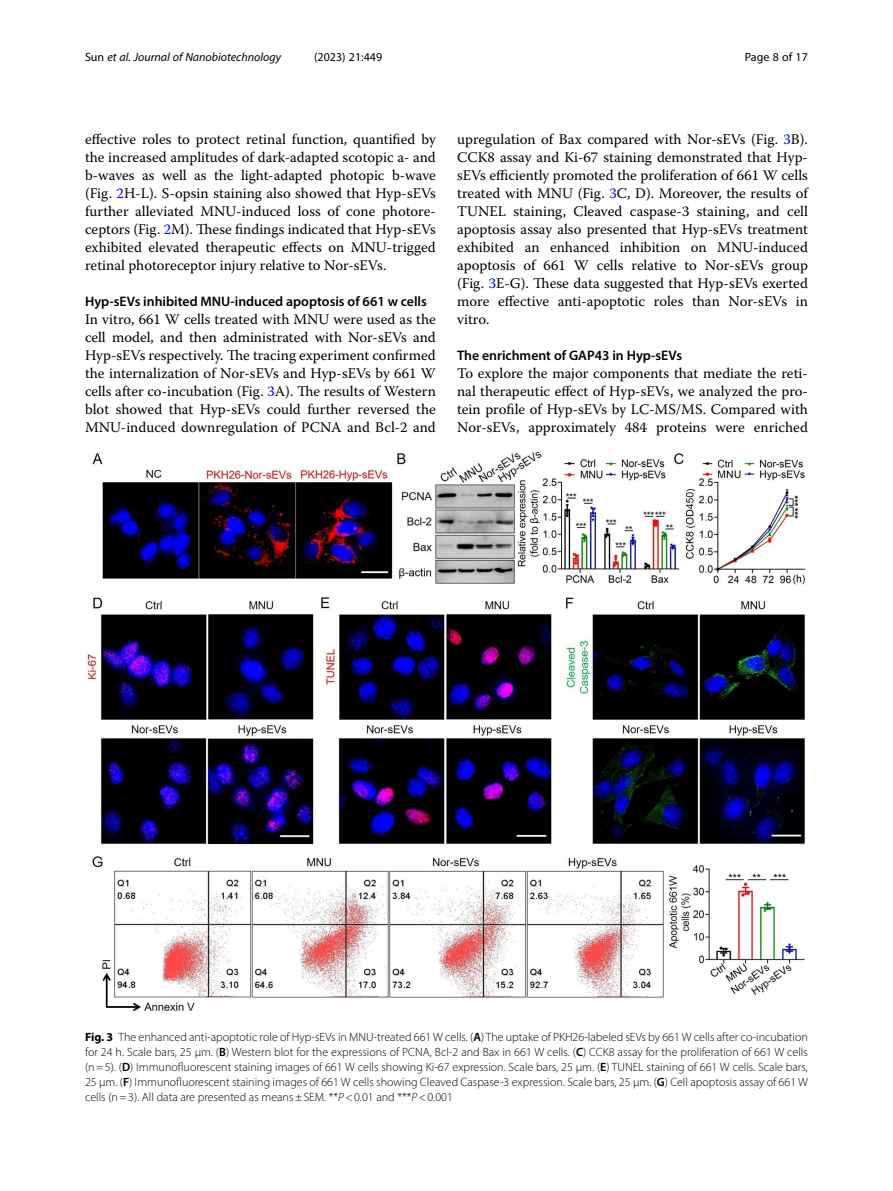
<style>
.page{position:relative;width:893px;height:1191px;background:#fff}
.page>*{position:absolute;margin:0;border:0;box-sizing:border-box;transform-origin:0 0}
.Body_Text{font:14.7px/18px "Warnock Pro";color:#000;text-align:justify}
.Head_2{font:600 13.8px "Myriad Pro";color:#000}
.Figure_Caption{font:300 12px/15px "Myriad Pro";color:#000;text-align:justify}
.t1{font:italic 12px "Myriad Pro";color:#000}
.t2{font:12px "Myriad Pro";color:#000}
.s1{font-style:normal}
.s2{color:#00f}
.s3{font-weight:700}
.s4{font-weight:600}
.s5{font-style:italic}
</style>
<div class="page">
<img style="left:85px;top:451px;width:721px;height:561px">
<p class="t1" style="left:85px;top:50px;width:198px"><span class="s1">Sun</span> et al. Journal of Nanobiotechnology</p>
<p class="t2" style="left:314px;top:50px;width:70px">(2023) 21:449</p>
<p class="t2" style="left:745px;top:50px;width:65px">Page 8 of 17</p>
<p class="Body_Text" style="left:85px;top:130px;width:352px">effective roles to protect retinal function, quantified by the increased amplitudes of dark-adapted scotopic a- and b-waves as well as the light-adapted photopic b-wave (Fig. <span class="s2">2</span>H-L). S-opsin staining also showed that Hyp-sEVs further alleviated MNU-induced loss of cone photore&shy;ceptors (Fig. <span class="s2">2</span>M). These findings indicated that Hyp-sEVs exhibited elevated therapeutic effects on MNU-trigged retinal photoreceptor injury relative to Nor-sEVs.</p>
<p class="Head_2" style="left:85px;top:293px;width:343px">Hyp-sEVs inhibited MNU-induced apoptosis of 661 w cells</p>
<p class="Body_Text" style="left:85px;top:310px;width:352px">In vitro, 661 W cells treated with MNU were used as the cell model, and then administrated with Nor-sEVs and Hyp-sEVs respectively. The tracing experiment confirmed the internalization of Nor-sEVs and Hyp-sEVs by 661 W cells after co-incubation (Fig. <span class="s2">3</span>A). The results of Western blot showed that Hyp-sEVs could further reversed the MNU-induced downregulation of PCNA and Bcl-2 and</p>
<p class="Body_Text" style="left:457px;top:130px;width:352px">upregulation of Bax compared with Nor-sEVs (Fig. <span class="s2">3</span>B).<br>CCK8 assay and Ki-67 staining demonstrated that Hyp&shy;sEVs efficiently promoted the proliferation of 661 W cells treated with MNU (Fig. <span class="s2">3</span>C, D). Moreover, the results of TUNEL staining, Cleaved caspase-3 staining, and cell apoptosis assay also presented that Hyp-sEVs treatment exhibited an enhanced inhibition on MNU-induced apoptosis of 661 W cells relative to Nor-sEVs group (Fig. <span class="s2">3</span>E-G). These data suggested that Hyp-sEVs exerted more effective anti-apoptotic roles than Nor-sEVs in vitro.</p>
<p class="Head_2" style="left:457px;top:347px;width:226px">The enrichment of GAP43 in Hyp-sEVs</p>
<p class="Body_Text" style="left:457px;top:364px;width:352px">To explore the major components that mediate the reti&shy;nal therapeutic effect of Hyp-sEVs, we analyzed the pro&shy;tein profile of Hyp-sEVs by LC-MS/MS. Compared with Nor-sEVs, approximately 484 proteins were enriched</p>
<p class="Figure_Caption" style="left:85px;top:1029px;width:724px"><span class="s3">Fig. 3</span> The enhanced anti-apoptotic role of Hyp-sEVs in MNU-treated 661 W cells. (<span class="s4">A</span>) The uptake of PKH26-labeled sEVs by 661 W cells after co-incubation for 24 h. Scale bars, 25 μm. (<span class="s4">B</span>) Western blot for the expressions of PCNA, Bcl-2 and Bax in 661 W cells. (<span class="s4">C</span>) CCK8 assay for the proliferation of 661 W cells (n=5). (<span class="s4">D</span>) Immunofluorescent staining images of 661 W cells showing Ki-67 expression. Scale bars, 25 μm. (<span class="s4">E</span>) TUNEL staining of 661 W cells. Scale bars, 25 μm. (<span class="s4">F</span>) Immunofluorescent staining images of 661 W cells showing Cleaved Caspase-3 expression. Scale bars, 25 μm. (<span class="s4">G</span>) Cell apoptosis assay of 661 W cells (n=3). All data are presented as means±SEM. **<span class="s5">P</span>&lt;0.01 and ***<span class="s5">P</span>&lt;0.001</p>
</div>
